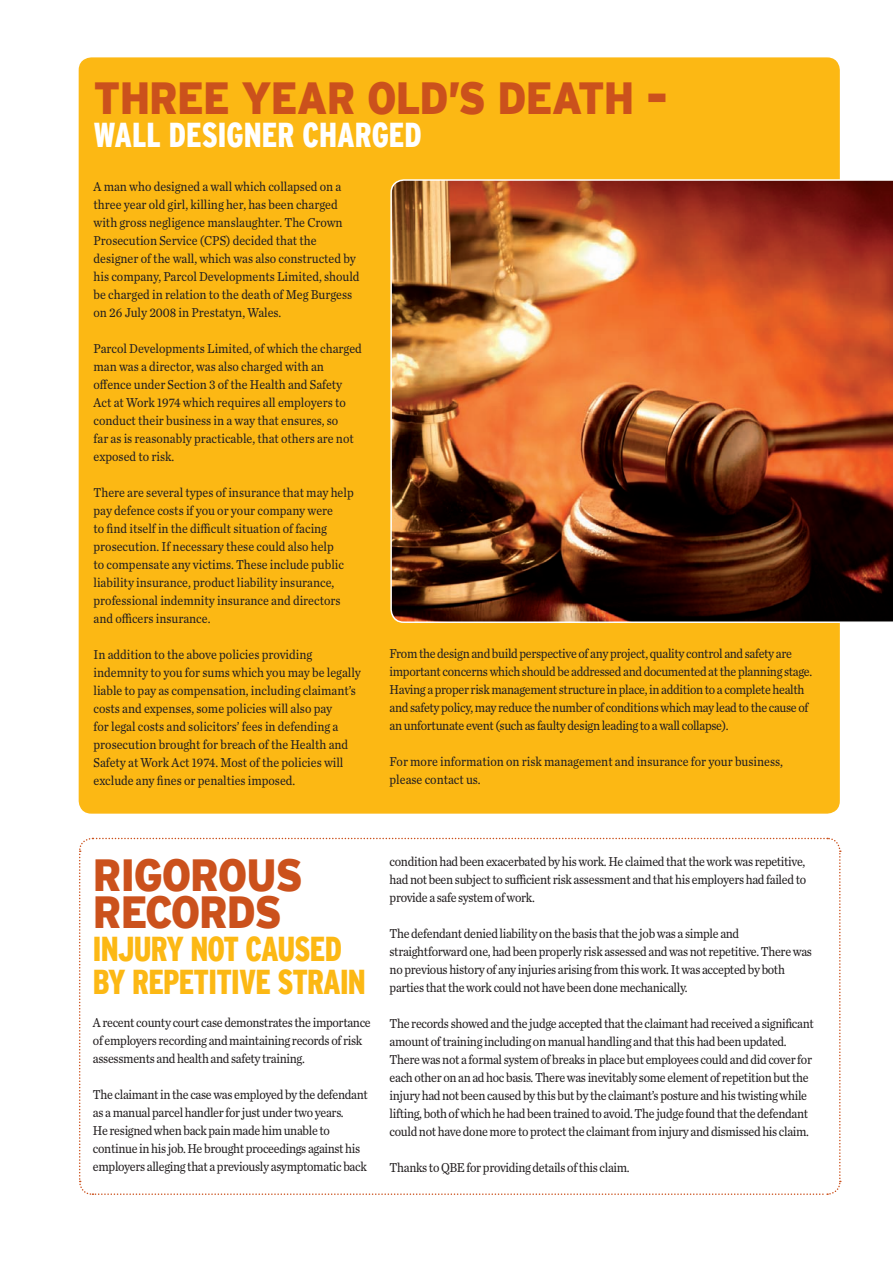
<style>
.page{position:relative;width:893px;height:1263px;background:#fff}
.page>*{position:absolute;margin:0;border:0;box-sizing:border-box;transform-origin:0 0}
.t1{font:900 45px/37.5px "Interstate";letter-spacing:-.03em;color:#cb511c;scale:.9 1}
.t2{font:900 condensed 34.5px/33px "Interstate";letter-spacing:-.025em;color:#fcb814;scale:.9 1}
.t3{font:900 condensed 34.5px "Interstate";color:#fff;scale:.9 1}
.t4{font:13.5px/18px "Chronicle Text G2";letter-spacing:-.025em;color:#231f20;scale:.9 1}
.t5{font:13.5px/18px "Chronicle Text G2";color:#231f20;scale:.9 1}
</style>
<div class="page">
<div style="left:79px;top:57px;width:761px;height:757px;background:#fcb814;border-radius:13px"></div>
<img style="left:390px;top:179px;width:503px;height:444px">
<svg style="left:79px;top:837px;width:762px;height:358px"></svg>
<h1 class="t1" style="left:94px;top:79px;width:640px">THREE YEAR OLD’S DEATH –</h1>
<h2 class="t3" style="left:94px;top:116px;width:366px">WALL DESIGNER CHARGED</h2>
<p class="t5" style="left:94px;top:177px;width:297px">A man who designed a wall which collapsed on a three year old girl, killing her, has been charged with gross negligence manslaughter. The Crown Prosecution Service (CPS) decided that the designer of the wall, which was also constructed by his company, Parcol Developments Limited, should be charged in relation to the death of Meg Burgess on 26 July 2008 in Prestatyn, Wales.</p>
<p class="t5" style="left:94px;top:339px;width:300px">Parcol Developments Limited, of which the charged man was a director, was also charged with an offence under Section 3 of the Health and Safety Act at Work 1974 which requires all employers to conduct their business in a way that ensures, so<br>far as is reasonably practicable, that others are not exposed to risk.</p>
<p class="t5" style="left:94px;top:483px;width:291px">There are several types of insurance that may help pay defence costs if you or your company were<br>to find itself in the difficult situation of facing prosecution. If necessary these could also help<br>to compensate any victims. These include public liability insurance, product liability insurance, professional indemnity insurance and directors and officers insurance.</p>
<p class="t5" style="left:94px;top:644px;width:299px">In addition to the above policies providing indemnity to you for sums which you may be legally liable to pay as compensation, including claimant’s costs and expenses, some policies will also pay<br>for legal costs and solicitors’ fees in defending a prosecution brought for breach of the Health and Safety at Work Act 1974. Most of the policies will exclude any fines or penalties imposed.</p>
<p class="t4" style="left:390px;top:644px;width:471px">From the design and build perspective of any project, quality control and safety are important concerns which should be addressed and documented at the planning stage.<br>Having a proper risk management structure in place, in addition to a complete health and safety policy, may reduce the number of conditions which may lead to the cause of an unfortunate event (such as faulty design leading to a wall collapse).</p>
<p class="t5" style="left:390px;top:752px;width:438px">For more information on risk management and insurance for your business, please contact us.</p>
<h1 class="t1" style="left:93px;top:856px;width:235px">RIGOROUS<br>RECORDS</h1>
<h2 class="t2" style="left:93px;top:932px;width:305px">INJURY NOT CAUSED<br>BY REPETITIVE STRAIN</h2>
<p class="t4" style="left:93px;top:1013px;width:310px">A recent county court case demonstrates the importance of employers recording and maintaining records of risk assessments and health and safety training.</p>
<p class="t4" style="left:93px;top:1085px;width:307px">The claimant in the case was employed by the defendant as a manual parcel handler for just under two years.<br>He resigned when back pain made him unable to continue in his job. He brought proceedings against his employers alleging that a previously asymptomatic back</p>
<p class="t4" style="left:390px;top:851px;width:464px;text-align:justify">condition had been exacerbated by his work. He claimed that the work was repetitive, had not been subject to sufficient risk assessment and that his employers had failed to provide a safe system of work.</p>
<p class="t4" style="left:390px;top:923px;width:471px">The defendant denied liability on the basis that the job was a simple and straightforward one, had been properly risk assessed and was not repetitive. There was no previous history of any injuries arising from this work. It was accepted by both parties that the work could not have been done mechanically.</p>
<p class="t4" style="left:390px;top:1013px;width:473px">The records showed and the judge accepted that the claimant had received a significant amount of training including on manual handling and that this had been updated.<br>There was not a formal system of breaks in place but employees could and did cover for each other on an ad hoc basis. There was inevitably some element of repetition but the injury had not been caused by this but by the claimant’s posture and his twisting while lifting, both of which he had been trained to avoid. The judge found that the defendant could not have done more to protect the claimant from injury and dismissed his claim.</p>
<p class="t4" style="left:390px;top:1157px;width:268px">Thanks to QBE for providing details of this claim.</p>
</div>
